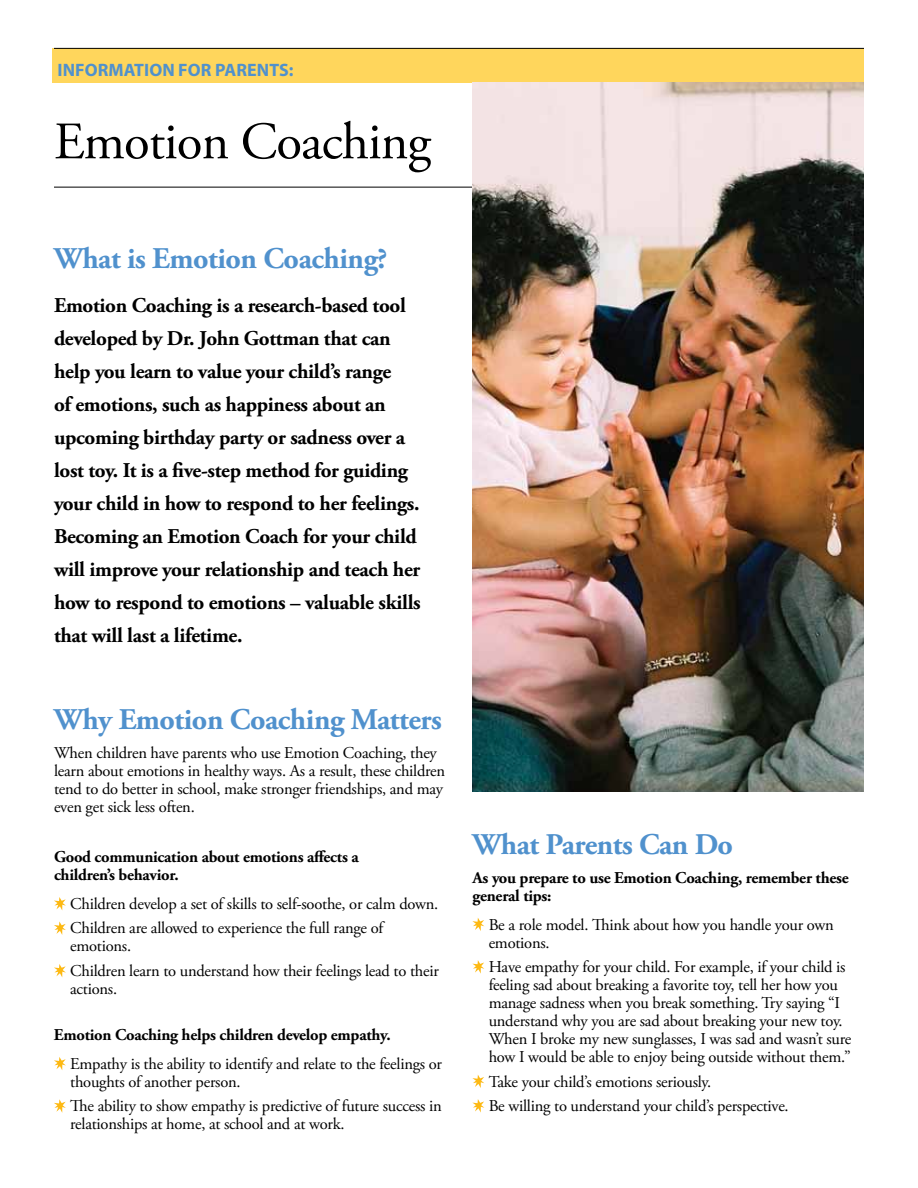
<style>
.page{position:relative;width:918px;height:1188px;background:#fff}
.page>*{position:absolute;margin:0;border:0;box-sizing:border-box;transform-origin:0 0}
.t1{font:52.5px "Adobe Garamond Pro";letter-spacing:-.015em;color:#000}
.t2{font:700 30px "Adobe Garamond Pro";letter-spacing:-.015em;color:#5091cd}
.t3{font:700 21px/33px "Adobe Garamond Pro";letter-spacing:-.015em;color:#000}
.t4{font:700 18px "Myriad Pro";color:#5091cd}
.t5{font:16.5px/18px "Adobe Garamond Pro";letter-spacing:-.015em;color:#000}
.t6{font:700 16.5px/18px "Adobe Garamond Pro";letter-spacing:-.015em;color:#000}
</style>
<div class="page">
<svg style="left:54px;top:897px;width:12px;height:13px"></svg>
<svg style="left:54px;top:921px;width:12px;height:14px"></svg>
<svg style="left:54px;top:964px;width:12px;height:13px"></svg>
<svg style="left:54px;top:1057px;width:12px;height:13px"></svg>
<svg style="left:54px;top:1099px;width:12px;height:14px"></svg>
<svg style="left:472px;top:918px;width:12px;height:13px"></svg>
<svg style="left:472px;top:960px;width:12px;height:14px"></svg>
<svg style="left:472px;top:1075px;width:12px;height:13px"></svg>
<svg style="left:472px;top:1099px;width:12px;height:14px"></svg>
<div style="left:52px;top:48px;width:812px;height:34px;background:#ffd65c"></div>
<hr style="left:54px;top:48px;width:810px;height:1px;background:#000">
<hr style="left:54px;top:187px;width:810px;height:1px;background:#000">
<img style="left:472px;top:82px;width:392px;height:710px">
<p class="t4" style="left:58px;top:58px;width:237px">INFORMATION FOR PARENTS:</p>
<h1 class="t1" style="left:54px;top:110px;width:378px">Emotion Coaching</h1>
<h2 class="t2" style="left:54px;top:241px;width:335px">What is Emotion Coaching?</h2>
<p class="t3" style="left:54px;top:289px;width:368px">Emotion Coaching is a research-based tool developed by Dr. John Gottman that can help you learn to value your child’s range<br>of emotions, such as happiness about an upcoming birthday party or sadness over a lost toy. It is a five-step method for guiding your child in how to respond to her feelings.<br>Becoming an Emotion Coach for your child will improve your relationship and teach her how to respond to emotions – valuable skills that will last a lifetime.</p>
<h2 class="t2" style="left:54px;top:702px;width:390px">Why Emotion Coaching Matters</h2>
<p class="t5" style="left:54px;top:744px;width:393px">When children have parents who use Emotion Coaching, they learn about emotions in healthy ways. As a result, these children tend to do better in school, make stronger friendships, and may even get sick less often.</p>
<p class="t6" style="left:54px;top:848px;width:306px">Good communication about emotions affects a children’s behavior.</p>
<p class="t5" style="left:70px;top:892px;width:370px;line-height:24.5px">Children develop a set of skills to self-soothe, or calm down.<br>Children are allowed to experience the full range of</p>
<p class="t5" style="left:70px;top:935px;width:370px;line-height:24.5px">emotions.<br>Children learn to understand how their feelings lead to their</p>
<p class="t5" style="left:70px;top:980px;width:48px">actions.</p>
<p class="t6" style="left:54px;top:1026px;width:338px">Emotion Coaching helps children develop empathy.</p>
<p class="t5" style="left:70px;top:1055px;width:373px">Empathy is the ability to identify and relate to the feelings or thoughts of another person.</p>
<p class="t5" style="left:70px;top:1098px;width:373px">The ability to show empathy is predictive of future success in relationships at home, at school and at work.</p>
<h2 class="t2" style="left:472px;top:827px;width:262px">What Parents Can Do</h2>
<p class="t6" style="left:472px;top:869px;width:378px">As you prepare to use Emotion Coaching, remember these general tips:</p>
<p class="t5" style="left:489px;top:916px;width:347px">Be a role model. Think about how you handle your own emotions.</p>
<p class="t5" style="left:489px;top:958px;width:364px">Have empathy for your child. For example, if your child is feeling sad about breaking a favorite toy, tell her how you manage sadness when you break something. Try saying “I understand why you are sad about breaking your new toy.<br>When I broke my new sunglasses, I was sad and wasn’t sure how I would be able to enjoy being outside without them.”</p>
<p class="t5" style="left:489px;top:1070px;width:302px;line-height:24.5px">Take your child’s emotions seriously.<br>Be willing to understand your child’s perspective.</p>
</div>
